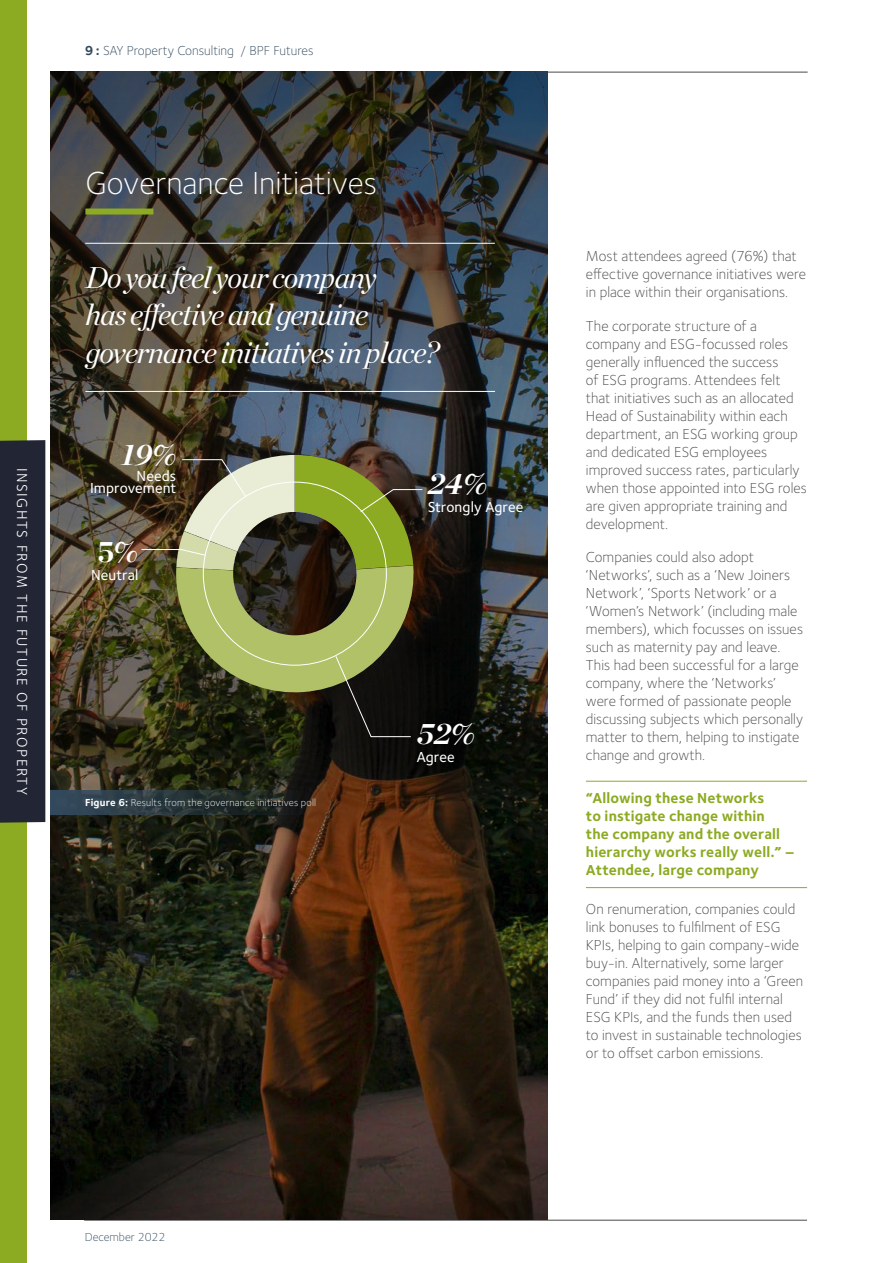
<style>
.page{position:relative;width:893px;height:1263px;background:#fff}
.page>*{position:absolute;margin:0;border:0;box-sizing:border-box;transform-origin:0 0}
.t1{font:300 33px "Foundry Sterling";color:#fff}
.t2{font:italic 30px/37.5px "Chronicle Display";letter-spacing:-.03em;color:#fff}
.t3{font:italic 700 30px "Chronicle Display";color:#fff}
.t4{font:700 30px "Chronicle Display";color:#fff}
.t5{font:300 15px/18px "Foundry Sterling";color:#4a4a49}
.t6{font:700 15px/18px "Foundry Sterling";letter-spacing:.01em;color:#8caa22}
.t7{font:500 15px/12px "Foundry Sterling";letter-spacing:.005em;color:#fff;text-align:right}
.t8{font:15px "Foundry Sterling";letter-spacing:.1em;color:#fff}
.t9{font:300 13.5px "Foundry Sterling";color:#334a5e}
.t10{font:300 12px "Foundry Sterling";color:#334a5e}
.t11{font:300 10.5px "Foundry Sterling";letter-spacing:.015em;color:#fff}
.s1{font-weight:700}
</style>
<div class="page">
<hr style="left:84px;top:1220px;width:723px;height:1px;background:#4a4a49">
<hr style="left:85px;top:72px;width:723px;height:1px;background:#4a4a49">
<div style="left:0;top:0;width:26px;height:1263px;background:#8caa22"></div>
<div style="left:0;top:440px;width:45px;height:383px;background:#222634"></div>
<img style="left:50px;top:72px;width:498px;height:1148px">
<hr style="left:586px;top:781px;width:221px;height:1px;background:#8caa22">
<hr style="left:586px;top:887px;width:221px;height:1px;background:#8caa22">
<div style="left:85px;top:209px;width:68px;height:6px;background:#8caa22"></div>
<hr style="left:85px;top:391px;width:410px;height:1px;background:#fff">
<svg style="left:50px;top:790px;width:265px;height:24px;background:#2a3539"></svg>
<hr style="left:85px;top:243px;width:410px;height:1px;background:#fff">
<img style="left:141px;top:455px;width:282px;height:282px">
<svg style="left:233px;top:512px;width:123px;height:123px;background:#271f18"></svg>
<p class="t8" style="left:31px;top:468px;width:329px;rotate:90deg">INSIGHTS FROM THE FUTURE OF PROPERTY</p>
<p class="t9" style="left:85px;top:43px;width:230px"><span class="s1">9 :</span> SAY Property Consulting / BPF Futures</p>
<h1 class="t1" style="left:85px;top:164px;width:293px">Governance Initiatives</h1>
<h2 class="t2" style="left:85px;top:256px;width:355px">Do you feel your company<br>has effective and genuine governance initiatives in place?</h2>
<h2 class="t3" style="left:122px;top:429px;width:56px">19%</h2>
<p class="t7" style="left:90px;top:470px;width:88px">Needs<br>Improvement</p>
<h2 class="t4" style="left:97px;top:527px;width:43px">5%</h2>
<p class="t7" style="left:91px;top:569px;width:49px">Neutral</p>
<p class="t11" style="left:85px;top:796px;width:232px"><span class="s1">Figure 6:</span> Results from the governance initiatives poll</p>
<h2 class="t3" style="left:428px;top:458px;width:61px">24%</h2>
<p class="t7" style="left:428px;top:501px;width:97px">Strongly Agree</p>
<h2 class="t3" style="left:417px;top:709px;width:60px">52%</h2>
<p class="t7" style="left:417px;top:752px;width:40px">Agree</p>
<p class="t5" style="left:586px;top:247px;width:222px">Most attendees agreed (76%) that effective governance initiatives were in place within their organisations.</p>
<p class="t5" style="left:586px;top:317px;width:222px">The corporate structure of a company and ESG-focussed roles generally influenced the success<br>of ESG programs. Attendees felt that initiatives such as an allocated<br>Head of Sustainability within each department, an ESG working group and dedicated ESG employees improved success rates, particularly when those appointed into ESG roles are given appropriate training and development.</p>
<p class="t5" style="left:586px;top:548px;width:219px">Companies could also adopt ‘Networks’, such as a ‘New Joiners<br>Network’, ‘Sports Network’ or a ‘Women’s Network’ (including male members), which focusses on issues such as maternity pay and leave.<br>This had been successful for a large company, where the ‘Networks’ were formed of passionate people discussing subjects which personally matter to them, helping to instigate change and growth.</p>
<p class="t6" style="left:586px;top:789px;width:211px">“Allowing these Networks<br>to instigate change within<br>the company and the overall hierarchy works really well.” –<br>Attendee, large company</p>
<p class="t5" style="left:586px;top:900px;width:219px">On renumeration, companies could link bonuses to fulfilment of ESG KPIs, helping to gain company-wide buy-in. Alternatively, some larger companies paid money into a ‘Green Fund’ if they did not fulfil internal ESG KPIs, and the funds then used to invest in sustainable technologies or to offset carbon emissions.</p>
<p class="t10" style="left:85px;top:1229px;width:82px">December 2022</p>
</div>
